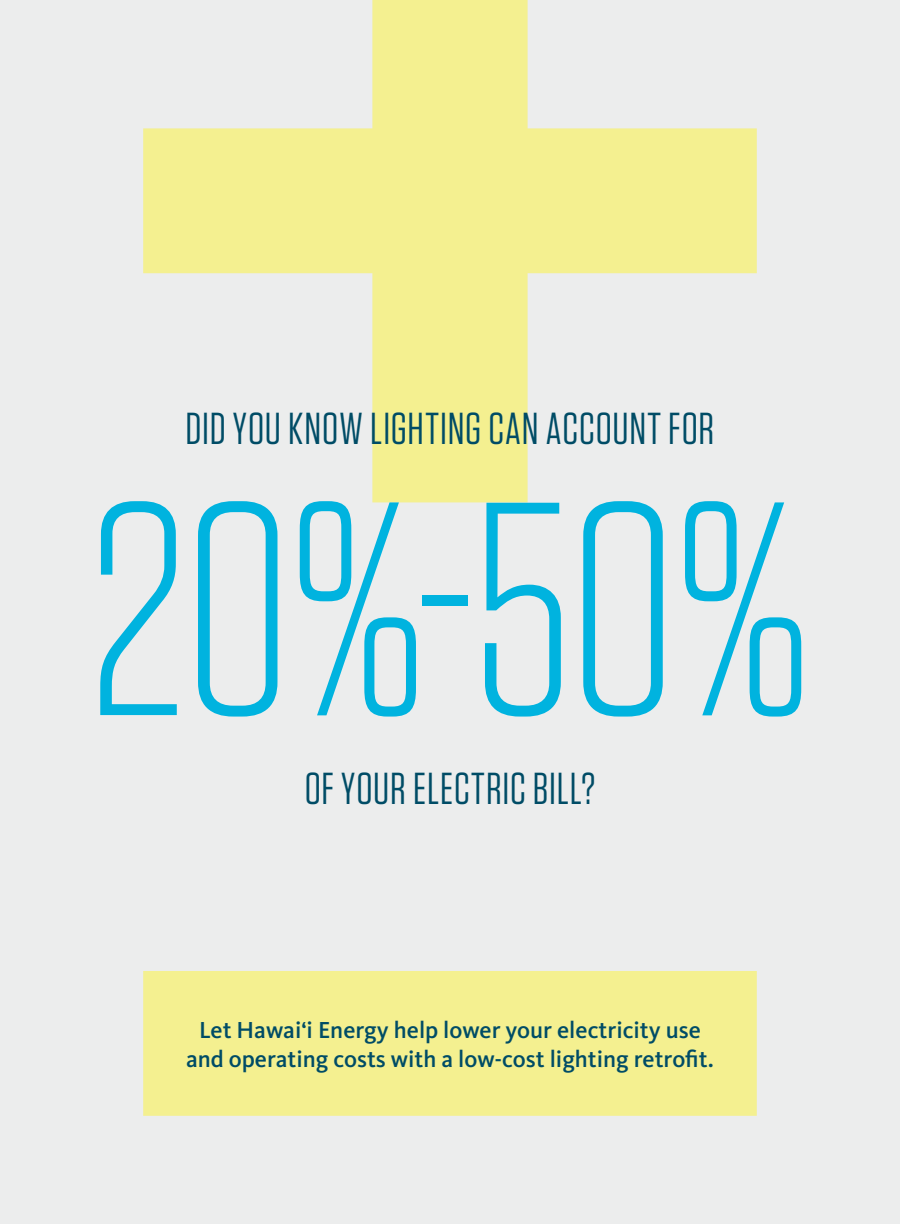
<style>
.page{position:relative;width:900px;height:1224px;background:#eceded}
.page>*{position:absolute;margin:0;border:0;box-sizing:border-box;transform-origin:0 0}
.t1{font:300 303.4px "Tungsten";color:#00b3df}
.t2{font:44.8px "Tungsten";letter-spacing:.015em;color:#004c66}
.t3{font:500 24px/28.8px "Kievit OT";color:#004c66;text-align:center}
</style>
<div class="page">
<svg style="left:143px;top:0;width:614px;height:502px"></svg>
<div style="left:143px;top:971px;width:614px;height:145px;background:#f4f090"></div>
<h2 class="t2" style="left:186px;top:406px;width:530px">DID YOU KNOW LIGHTING CAN ACCOUNT FOR</h2>
<h1 class="t1" style="left:86px;top:456px;width:729px">20%-50%</h1>
<h2 class="t2" style="left:305px;top:765px;width:292px">OF YOUR ELECTRIC BILL?</h2>
<p class="t3" style="left:186px;top:1015px;width:529px">Let Hawai‘i Energy help lower your electricity use and operating costs with a low-cost lighting retrofit.</p>
</div>
